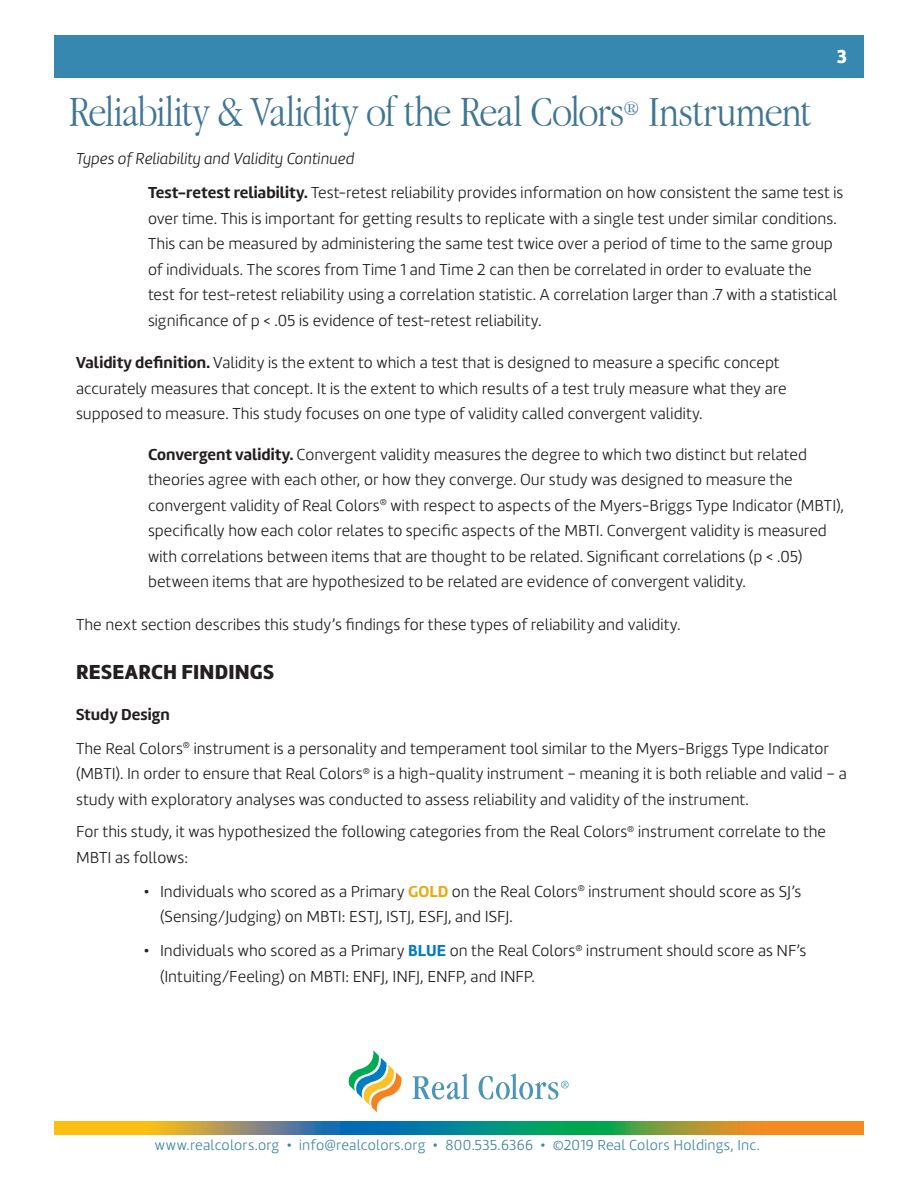
<style>
.page{position:relative;width:918px;height:1188px;background:#fff}
.page>*{position:absolute;margin:0;border:0;box-sizing:border-box;transform-origin:0 0}
.t1{font:300 45px "Apple Garamond";letter-spacing:-.015em;color:#3f7595}
.bulleted_text{font:900 21px "Amelia";letter-spacing:.01em;color:#231f20}
.t2{font:300 20.1px "Apple Garamond";color:#3f7595}
.t3{font:900 19.5px "Amelia";color:#fff}
.bulleted_text-2{font:300 16.5px/25.5px "Amelia";color:#231f20}
.bulleted_text-3{font:italic 300 16.5px "Amelia";color:#231f20}
.bulleted_text-4{font:700 16.5px "Amelia";letter-spacing:.005em;color:#231f20}
.positive_text_paragr{font:300 15px "Amelia";letter-spacing:.015em;color:#4286a4}
.s1{font-weight:700}
.s2{font-weight:700;color:#e8aa14}
.s3{font-weight:700;color:#007cc3}
</style>
<div class="page">
<div style="left:54px;top:35px;width:810px;height:42px;background:#3788b0"></div>
<svg style="left:348px;top:1050px;width:54px;height:63px"></svg>
<svg style="left:413px;top:1073px;width:56px;height:27px"></svg>
<svg style="left:479px;top:1073px;width:90px;height:27px"></svg>
<img style="left:54px;top:1121px;width:810px;height:13px">
<p class="t1" style="left:69px;top:85px;width:557px">Reliability &amp; Validity of the Real Colors</p>
<p class="t2" style="left:623px;top:96px;width:18px">®</p>
<p class="t1" style="left:648px;top:85px;width:165px">Instrument</p>
<p class="t3" style="left:837px;top:45px;width:12px">3</p>
<p class="bulleted_text-3" style="left:76px;top:149px;width:280px">Types of Reliability and Validity Continued</p>
<p class="bulleted_text-2" style="left:148px;top:180px;width:697px"><span class="s1">Test-retest reliability.</span> Test-retest reliability provides information on how consistent the same test is over time. This is important for getting results to replicate with a single test under similar conditions.<br>This can be measured by administering the same test twice over a period of time to the same group of individuals. The scores from Time 1 and Time 2 can then be correlated in order to evaluate the<br>test for test-retest reliability using a correlation statistic. A correlation larger than .7 with a statistical significance of p &lt; .05 is evidence of test-retest reliability.</p>
<p class="bulleted_text-2" style="left:76px;top:350px;width:712px"><span class="s1">Validity definition.</span> Validity is the extent to which a test that is designed to measure a specific concept accurately measures that concept. It is the extent to which results of a test truly measure what they are supposed to measure. This study focuses on one type of validity called convergent validity.</p>
<p class="bulleted_text-2" style="left:148px;top:442px;width:698px"><span class="s1">Convergent validity.</span> Convergent validity measures the degree to which two distinct but related theories agree with each other, or how they converge. Our study was designed to measure the convergent validity of Real Colors<sup>®</sup> with respect to aspects of the Myers-Briggs Type Indicator (MBTI), specifically how each color relates to specific aspects of the MBTI. Convergent validity is measured with correlations between items that are thought to be related. Significant correlations (p &lt; .05) between items that are hypothesized to be related are evidence of convergent validity.</p>
<p class="bulleted_text-2" style="left:76px;top:611px;width:606px">The next section describes this study’s findings for these types of reliability and validity.</p>
<p class="bulleted_text" style="left:76px;top:659px;width:200px">RESEARCH FINDINGS</p>
<p class="bulleted_text-4" style="left:76px;top:704px;width:95px">Study Design</p>
<p class="bulleted_text-2" style="left:76px;top:736px;width:772px">The Real Colors<sup>®</sup> instrument is a personality and temperament tool similar to the Myers-Briggs Type Indicator (MBTI). In order to ensure that Real Colors<sup>®</sup> is a high-quality instrument – meaning it is both reliable and valid – a study with exploratory analyses was conducted to assess reliability and validity of the instrument.</p>
<p class="bulleted_text-2" style="left:76px;top:819px;width:752px">For this study, it was hypothesized the following categories from the Real Colors<sup>®</sup> instrument correlate to the<br>MBTI as follows:</p>
<p class="bulleted_text-2" style="left:160px;top:879px;width:643px;text-indent:-16px">• Individuals who scored as a Primary <span class="s2">GOLD</span> on the Real Colors<sup>®</sup> instrument should score as SJ’s (Sensing/Judging) on MBTI: ESTJ, ISTJ, ESFJ, and ISFJ.</p>
<p class="bulleted_text-2" style="left:160px;top:938px;width:648px;text-indent:-16px">• Individuals who scored as a Primary <span class="s3">BLUE</span> on the Real Colors<sup>®</sup> instrument should score as NF’s (Intuiting/Feeling) on MBTI: ENFJ, INFJ, ENFP, and INFP.</p>
<p class="positive_text_paragr" style="left:155px;top:1137px;width:606px">www.realcolors.org • info@realcolors.org • 800.535.6366 • ©2019 Real Colors Holdings, Inc.</p>
</div>
